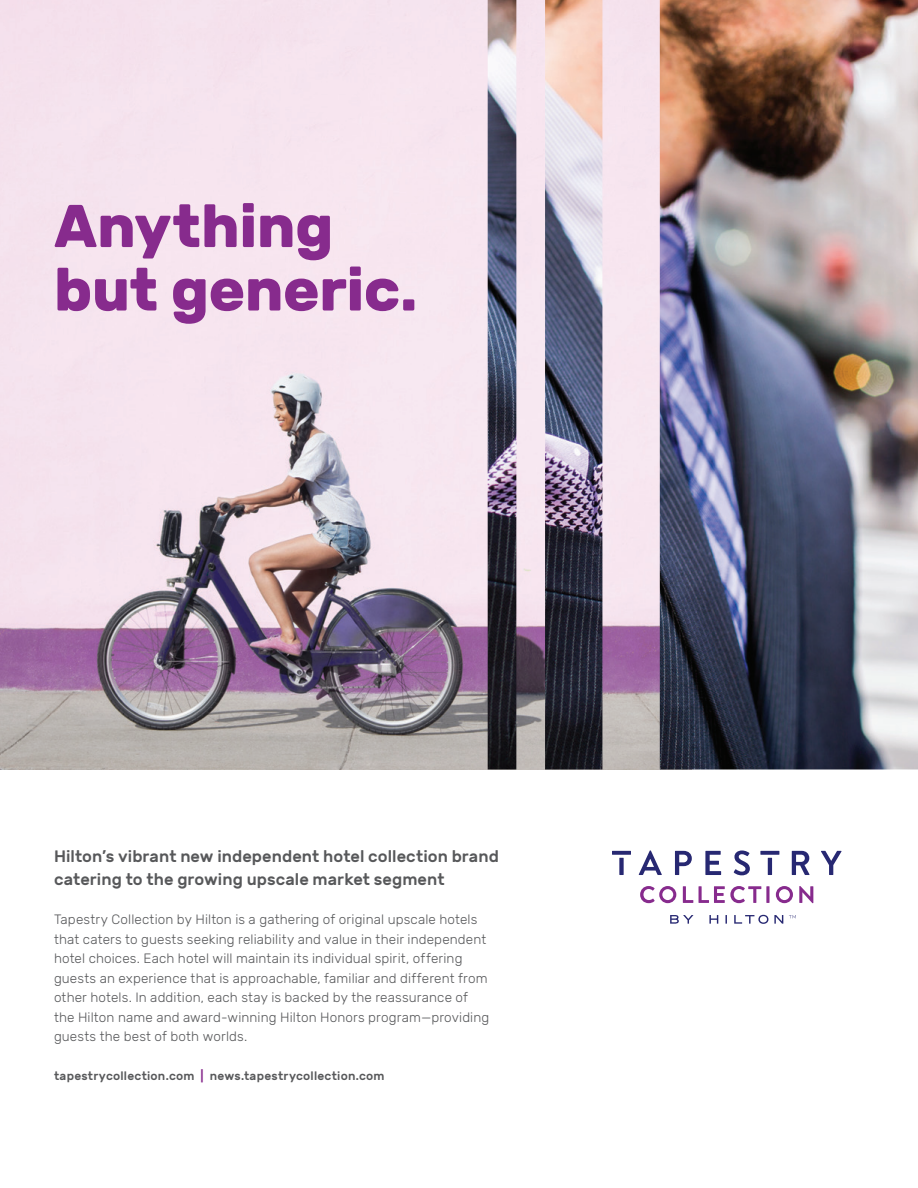
<style>
.page{position:relative;width:918px;height:1188px;background:#fff}
.page>*{position:absolute;margin:0;border:0;box-sizing:border-box;transform-origin:0 0}
.t1{font:700 60.3px/63.4px "Rubik";letter-spacing:-.005em;color:#872b8d}
.t2{font:500 16.5px/22.5px "Rubik";letter-spacing:.005em;color:#57585a}
.t3{font:300 13.5px/19.5px "Rubik";letter-spacing:.01em;color:#57585a}
.t4{font:500 12px "Rubik";letter-spacing:.02em;color:#57585a}
.s1{color:#872b8d}
</style>
<div class="page">
<img style="left:0;top:0;width:488px;height:770px">
<img style="left:488px;top:0;width:430px;height:770px">
<svg style="left:640px;top:886px;width:173px;height:17px"></svg>
<svg style="left:612px;top:850px;width:230px;height:25px"></svg>
<svg style="left:670px;top:915px;width:126px;height:9px"></svg>
<h1 class="t1" style="left:54px;top:196px;width:365px">Anything but generic.</h1>
<p class="t2" style="left:54px;top:846px;width:446px">Hilton’s vibrant new independent hotel collection brand catering to the growing upscale market segment</p>
<p class="t3" style="left:54px;top:910px;width:437px">Tapestry Collection by Hilton is a gathering of original upscale hotels that caters to guests seeking reliability and value in their independent hotel choices. Each hotel will maintain its individual spirit, offering guests an experience that is approachable, familiar and different from other hotels. In addition, each stay is backed by the reassurance of the Hilton name and award-winning Hilton Honors program—providing guests the best of both worlds.</p>
<p class="t4" style="left:54px;top:1069px;width:332px">tapestrycollection.com <span class="s1">|</span> news.tapestrycollection.com</p>
</div>
